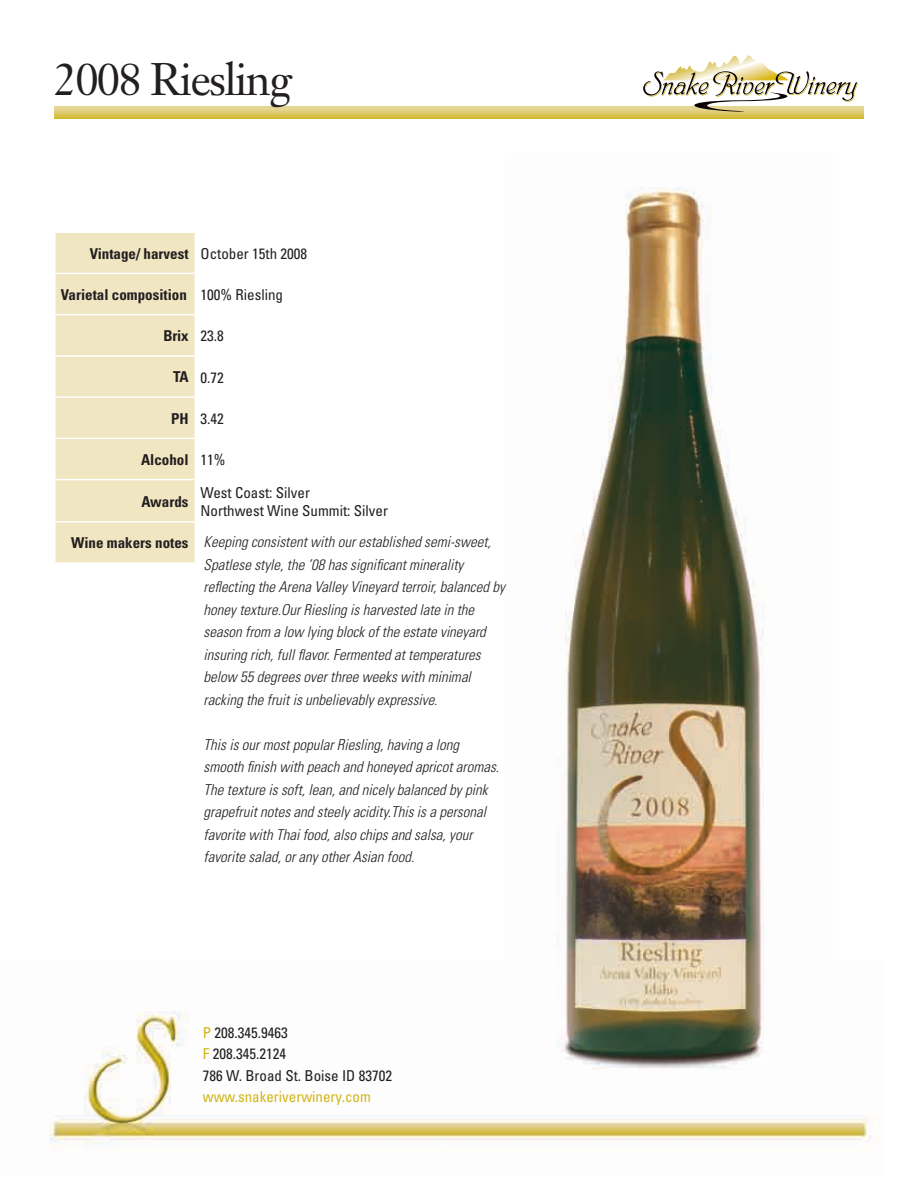
<style>
.page{position:relative;width:918px;height:1188px;background:#fff}
.page>*{position:absolute;margin:0;border:0;box-sizing:border-box;transform-origin:0 0}
.t1{font:45px "Janson Text";letter-spacing:-.04em;color:#231f20}
.t2{font:italic 300 condensed 15px/22.5px "Univers";color:#231f20}
.t3{font:condensed 15px/21.5px "Univers";color:#231f20}
.t4{font:700 condensed 15px "Univers";color:#231f20}
.t5{font:condensed 15px "Univers";color:#d1b618}
.s1{font-weight:400}
.s2{font-weight:700}
.s3{font-weight:700;font-style:normal}
.s4{color:#d1b618}
</style>
<div class="page">
<img style="left:49px;top:1012px;width:831px;height:138px">
<img style="left:505px;top:187px;width:328px;height:899px">
<svg style="left:54px;top:106px;width:810px;height:13px;background:#ddc866"></svg>
<svg style="left:643px;top:56px;width:215px;height:56px"></svg>
<div style="left:56px;top:233px;width:139px;height:329px;background:#f0e6c2"></div>
<hr style="left:54px;top:273px;width:141px;height:1px;background:#fff">
<hr style="left:54px;top:314px;width:141px;height:1px;background:#fff">
<hr style="left:54px;top:355px;width:141px;height:2px;background:#fff">
<hr style="left:54px;top:396px;width:141px;height:2px;background:#fff">
<hr style="left:54px;top:438px;width:141px;height:1px;background:#fff">
<hr style="left:54px;top:479px;width:141px;height:1px;background:#fff">
<hr style="left:54px;top:521px;width:141px;height:2px;background:#fff">
<h1 class="t1" style="left:54px;top:51px;width:240px">2008 Riesling</h1>
<p class="t4" style="left:90px;top:244px;width:219px">Vintage/ harvest <span class="s1">October 15th 2008</span></p>
<p class="t4" style="left:61px;top:285px;width:224px">Varietal composition <span class="s1">100% Riesling</span></p>
<p class="t4" style="left:164px;top:327px;width:62px">Brix <span class="s1">23.8</span></p>
<p class="t3" style="left:173px;top:366px;width:52px"><span class="s2">TA</span> 0.72</p>
<p class="t3" style="left:171px;top:407px;width:54px"><span class="s2">PH</span> 3.42</p>
<p class="t4" style="left:141px;top:450px;width:86px">Alcohol <span class="s1">11%</span></p>
<p class="t4" style="left:141px;top:492px;width:49px">Awards</p>
<p class="t3" style="left:201px;top:483px;width:189px;line-height:18px">West Coast: Silver<br>Northwest Wine Summit: Silver</p>
<p class="t2" style="left:204px;top:531px;width:303px;text-indent:-133px"><span class="s3">Wine makers notes</span> Keeping consistent with our established semi-sweet, Spatlese style, the ’08 has significant minerality reflecting the Arena Valley Vineyard terroir, balanced by honey texture.Our Riesling is harvested late in the season from a low lying block of the estate vineyard insuring rich, full flavor. Fermented at temperatures below 55 degrees over three weeks with minimal racking the fruit is unbelievably expressive.</p>
<p class="t2" style="left:204px;top:733px;width:297px">This is our most popular Riesling, having a long smooth finish with peach and honeyed apricot aromas.<br>The texture is soft, lean, and nicely balanced by pink grapefruit notes and steely acidity.This is a personal favorite with Thai food, also chips and salsa, your favorite salad, or any other Asian food.</p>
<p class="t3" style="left:203px;top:1021px;width:191px"><span class="s4">P</span> 208.345.9463<br><span class="s4">F</span> 208.345.2124<br>786 W. Broad St. Boise ID 83702</p>
<p class="t5" style="left:203px;top:1087px;width:169px">www.snakeriverwinery.com</p>
</div>
